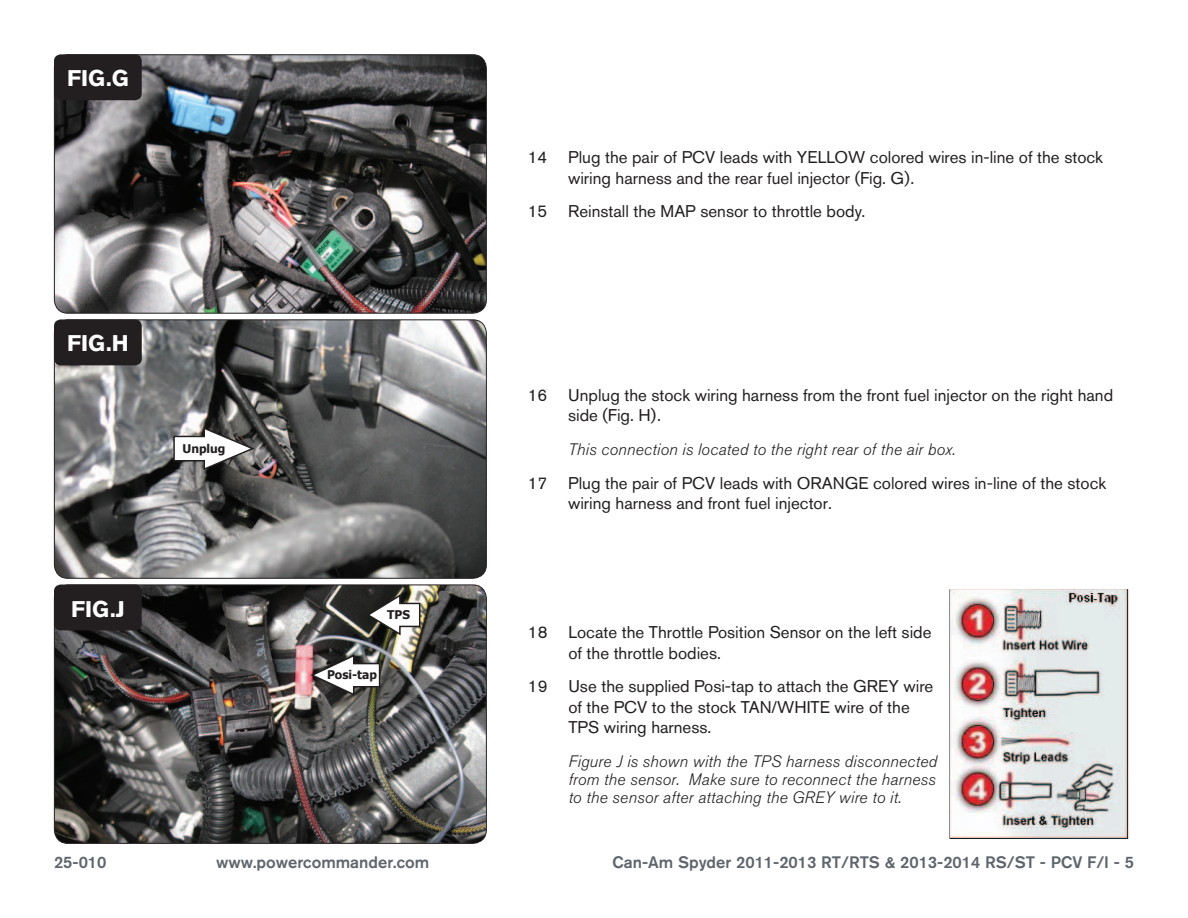
<style>
.page{position:relative;width:1188px;height:918px;background:#fff}
.page>*{position:absolute;margin:0;border:0;box-sizing:border-box;transform-origin:0 0}
.t1{font:700 22.5px "Akzidenz Grotesk BQ";color:#fff}
.Bodycopy{font:16.8px/20.2px "Akzidenz Grotesk BQ";color:#231f20}
.Bodycopy-2{font:italic 300 16.5px/18px "Akzidenz Grotesk BQ";letter-spacing:.01em;color:#231f20;text-align:justify}
.t2{font:500 16.5px "Akzidenz Grotesk BQ";color:#5e656c}
.t3{font:700 12px "Tahoma";color:#231f20}
</style>
<div class="page">
<img style="left:54px;top:55px;width:431px;height:257px">
<div style="left:54px;top:54px;width:433px;height:260px;border:1px solid #231f20;border-radius:14px"></div>
<img style="left:54px;top:320px;width:431px;height:258px">
<div style="left:54px;top:319px;width:433px;height:260px;border:1px solid #231f20;border-radius:14px"></div>
<img style="left:54px;top:585px;width:432px;height:258px">
<div style="left:54px;top:585px;width:433px;height:259px;border:1px solid #231f20;border-radius:14px"></div>
<div style="left:54px;top:54px;width:88px;height:46px;background:#231f20;border-radius:7px"></div>
<div style="left:54px;top:319px;width:88px;height:46px;background:#231f20;border-radius:7px"></div>
<div style="left:54px;top:585px;width:88px;height:45px;background:#231f20;border-radius:7px"></div>
<svg style="left:309px;top:654px;width:72px;height:43px"></svg>
<svg style="left:365px;top:594px;width:56px;height:43px"></svg>
<svg style="left:173px;top:426px;width:83px;height:45px"></svg>
<img style="left:950px;top:590px;width:179px;height:249px">
<p class="t1" style="left:67px;top:65px;width:63px">FIG.G</p>
<p class="t1" style="left:67px;top:331px;width:63px">FIG.H</p>
<p class="t3" style="left:183px;top:440px;width:44px">Unplug</p>
<p class="t1" style="left:71px;top:596px;width:55px">FIG.J</p>
<p class="t3" style="left:387px;top:606px;width:24px">TPS</p>
<p class="t3" style="left:327px;top:667px;width:51px">Posi-tap</p>
<p class="Bodycopy" style="left:568px;top:147px;width:536px;text-indent:-40px">14 Plug the pair of PCV leads with YELLOW colored wires in-line of the stock wiring harness and the rear fuel injector (Fig. G).</p>
<p class="Bodycopy" style="left:528px;top:201px;width:339px">15 Reinstall the MAP sensor to throttle body.</p>
<p class="Bodycopy" style="left:568px;top:385px;width:547px;text-indent:-40px">16 Unplug the stock wiring harness from the front fuel injector on the right hand side (Fig. H).</p>
<p class="Bodycopy-2" style="left:568px;top:441px;width:389px">This connection is located to the right rear of the air box.</p>
<p class="Bodycopy" style="left:568px;top:473px;width:540px;text-indent:-40px">17 Plug the pair of PCV leads with ORANGE colored wires in-line of the stock wiring harness and front fuel injector.</p>
<p class="Bodycopy" style="left:568px;top:622px;width:365px;text-indent:-40px">18 Locate the Throttle Position Sensor on the left side of the throttle bodies.</p>
<p class="Bodycopy" style="left:568px;top:676px;width:367px;text-indent:-40px">19 Use the supplied Posi-tap to attach the GREY wire of the PCV to the stock TAN/WHITE wire of the<br>TPS wiring harness.</p>
<p class="Bodycopy-2" style="left:568px;top:752px;width:370px">Figure J is shown with the TPS harness disconnected from the sensor. Make sure to reconnect the harness to the sensor after attaching the GREY wire to it.</p>
<p class="t2" style="left:54px;top:852px;width:54px">25-010</p>
<p class="t2" style="left:216px;top:852px;width:215px">www.powercommander.com</p>
<p class="t2" style="left:613px;top:852px;width:523px">Can-Am Spyder 2011-2013 RT/RTS &amp; 2013-2014 RS/ST - PCV F/I - 5</p>
</div>
